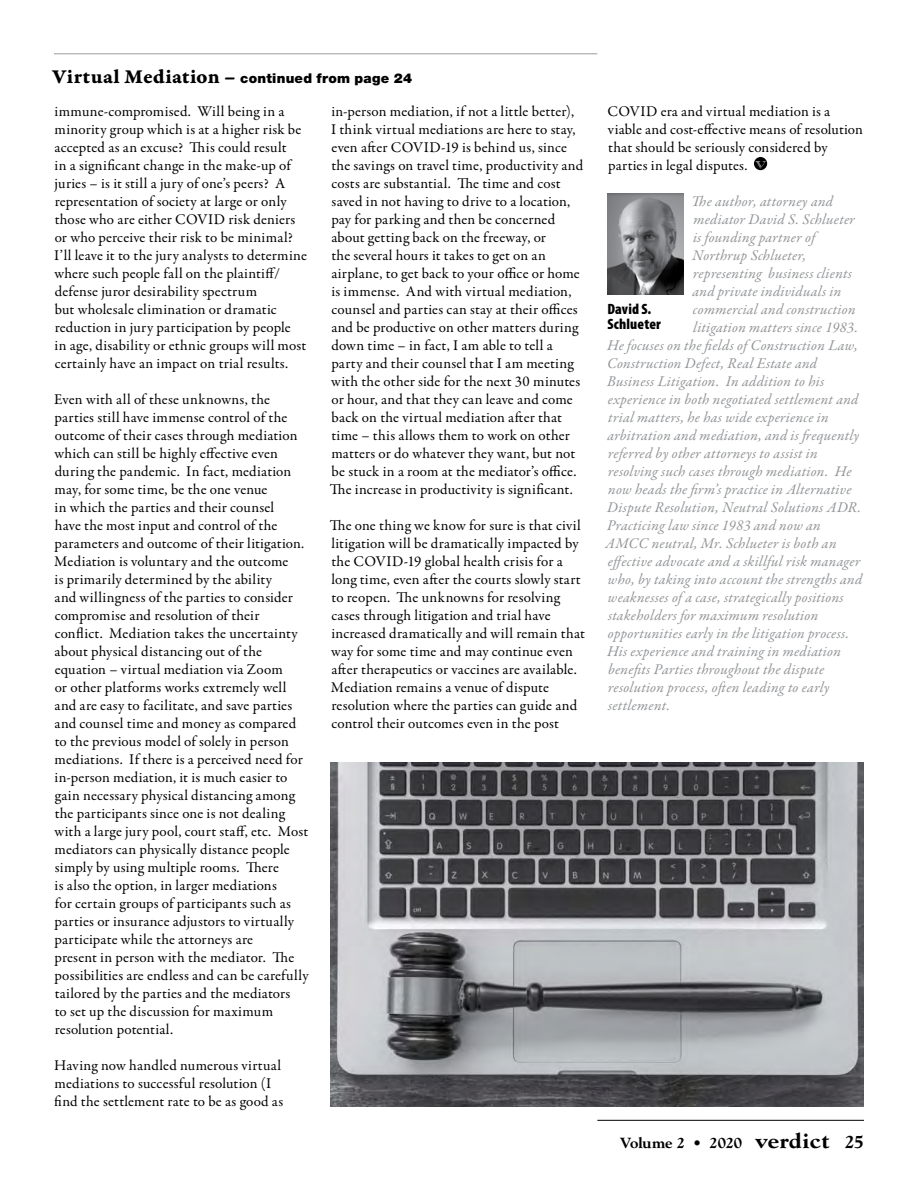
<style>
.page{position:relative;width:918px;height:1188px;background:#fff}
.page>*{position:absolute;margin:0;border:0;box-sizing:border-box;transform-origin:0 0}
.ASCDC_Basic_Text{font:15px/18px "Garamond Premr Pro";letter-spacing:.015em;color:#000}
.ASCDC_Basic_Text-2{font:italic 15px "Garamond Premr Pro";letter-spacing:.015em;color:#939598}
.t1{font:800 15px "Goudy";letter-spacing:-.005em;color:#000}
.t2{font:900 condensed 15px/15px "Myriad Pro";letter-spacing:.01em;color:#000}
.ASCDC_Basic_Text-3{font:900 13.5px "Helvetica Neue LT Pro";letter-spacing:.015em;color:#000}
.s1{font-family:"Garamond Premr Pro Bd Capt";font-weight:400;font-size:21px}
.s2{font-size:21px}
.s3{font-size:18px}
</style>
<div class="page">
<hr style="left:54px;top:54px;width:543px;height:1px;background:#000">
<hr style="left:597px;top:1120px;width:267px;height:1px;background:#000">
<img style="left:331px;top:762px;width:533px;height:345px">
<svg style="left:754px;top:157px;width:13px;height:13px"></svg>
<div style="left:754px;top:159px;width:14px;height:7px;background:#fff;opacity:.75"></div>
<div style="left:754px;top:161px;width:14px;height:9px;background:#000;opacity:.75"></div>
<img style="left:607px;top:194px;width:77px;height:100px">
<p class="ASCDC_Basic_Text-3" style="left:52px;top:70px;width:362px"><span class="s1">Virtual Mediation –</span> continued from page 24</p>
<p class="ASCDC_Basic_Text" style="left:54px;top:103px;width:254px">immune-compromised. Will being in a minority group which is at a higher risk be accepted as an excuse? This could result<br>in a significant change in the make-up of juries – is it still a jury of one’s peers? A representation of society at large or only those who are either COVID risk deniers or who perceive their risk to be minimal?<br>I’ll leave it to the jury analysts to determine where such people fall on the plaintiff/ defense juror desirability spectrum<br>but wholesale elimination or dramatic reduction in jury participation by people<br>in age, disability or ethnic groups will most certainly have an impact on trial results.</p>
<p class="ASCDC_Basic_Text" style="left:54px;top:391px;width:256px">Even with all of these unknowns, the parties still have immense control of the outcome of their cases through mediation which can still be highly effective even during the pandemic. In fact, mediation may, for some time, be the one venue<br>in which the parties and their counsel<br>have the most input and control of the parameters and outcome of their litigation.<br>Mediation is voluntary and the outcome<br>is primarily determined by the ability<br>and willingness of the parties to consider compromise and resolution of their conflict. Mediation takes the uncertainty about physical distancing out of the equation – virtual mediation via Zoom<br>or other platforms works extremely well and are easy to facilitate, and save parties and counsel time and money as compared to the previous model of solely in person mediations. If there is a perceived need for in-person mediation, it is much easier to gain necessary physical distancing among the participants since one is not dealing with a large jury pool, court staff, etc. Most mediators can physically distance people simply by using multiple rooms. There<br>is also the option, in larger mediations<br>for certain groups of participants such as parties or insurance adjustors to virtually participate while the attorneys are<br>present in person with the mediator. The possibilities are endless and can be carefully tailored by the parties and the mediators<br>to set up the discussion for maximum resolution potential.</p>
<p class="ASCDC_Basic_Text" style="left:54px;top:1057px;width:231px">Having now handled numerous virtual mediations to successful resolution (I find the settlement rate to be as good as</p>
<p class="ASCDC_Basic_Text" style="left:330px;top:103px;width:255px">in-person mediation, if not a little better),<br>I think virtual mediations are here to stay, even after COVID-19 is behind us, since the savings on travel time, productivity and costs are substantial. The time and cost saved in not having to drive to a location, pay for parking and then be concerned about getting back on the freeway, or<br>the several hours it takes to get on an airplane, to get back to your office or home is immense. And with virtual mediation, counsel and parties can stay at their offices and be productive on other matters during down time – in fact, I am able to tell a party and their counsel that I am meeting with the other side for the next 30 minutes or hour, and that they can leave and come back on the virtual mediation after that time – this allows them to work on other matters or do whatever they want, but not be stuck in a room at the mediator’s office.<br>The increase in productivity is significant.</p>
<p class="ASCDC_Basic_Text" style="left:330px;top:517px;width:257px">The one thing we know for sure is that civil litigation will be dramatically impacted by the COVID-19 global health crisis for a long time, even after the courts slowly start to reopen. The unknowns for resolving cases through litigation and trial have increased dramatically and will remain that way for some time and may continue even after therapeutics or vaccines are available.<br>Mediation remains a venue of dispute resolution where the parties can guide and control their outcomes even in the post</p>
<p class="ASCDC_Basic_Text" style="left:608px;top:103px;width:257px">COVID era and virtual mediation is a viable and cost-effective means of resolution that should be seriously considered by parties in legal disputes.</p>
<p class="ASCDC_Basic_Text-2" style="left:692px;top:192px;width:143px">The author, attorney and</p>
<p class="ASCDC_Basic_Text-2" style="left:693px;top:210px;width:163px">mediator David S. Schlueter</p>
<p class="ASCDC_Basic_Text-2" style="left:693px;top:228px;width:124px">is founding partner of</p>
<p class="ASCDC_Basic_Text-2" style="left:692px;top:246px;width:116px">Northrup Schlueter,</p>
<p class="ASCDC_Basic_Text-2" style="left:693px;top:264px;width:160px">representing business clients</p>
<p class="ASCDC_Basic_Text-2" style="left:693px;top:282px;width:150px">and private individuals in</p>
<p class="ASCDC_Basic_Text-2" style="left:693px;top:300px;width:164px">commercial and construction</p>
<p class="ASCDC_Basic_Text-2" style="left:693px;top:318px;width:166px">litigation matters since 1983.</p>
<p class="ASCDC_Basic_Text-2" style="left:607px;top:336px;width:252px">He focuses on the fields of Construction Law,</p>
<p class="ASCDC_Basic_Text-2" style="left:607px;top:354px;width:212px">Construction Defect, Real Estate and</p>
<p class="ASCDC_Basic_Text-2" style="left:607px;top:372px;width:219px">Business Litigation. In addition to his</p>
<p class="ASCDC_Basic_Text-2" style="left:608px;top:390px;width:252px">experience in both negotiated settlement and</p>
<p class="ASCDC_Basic_Text-2" style="left:608px;top:408px;width:222px">trial matters, he has wide experience in</p>
<p class="ASCDC_Basic_Text-2" style="left:607px;top:426px;width:253px">arbitration and mediation, and is frequently</p>
<p class="ASCDC_Basic_Text-2" style="left:608px;top:444px;width:211px">referred by other attorneys to assist in</p>
<p class="ASCDC_Basic_Text-2" style="left:608px;top:462px;width:245px">resolving such cases through mediation. He</p>
<p class="ASCDC_Basic_Text-2" style="left:608px;top:480px;width:245px">now heads the firm’s practice in Alternative</p>
<p class="ASCDC_Basic_Text-2" style="left:607px;top:498px;width:256px">Dispute Resolution, Neutral Solutions ADR.</p>
<p class="ASCDC_Basic_Text-2" style="left:607px;top:516px;width:215px">Practicing law since 1983 and now an</p>
<p class="ASCDC_Basic_Text-2" style="left:605px;top:534px;width:233px">AMCC neutral, Mr. Schlueter is both an</p>
<p class="ASCDC_Basic_Text-2" style="left:608px;top:552px;width:254px">effective advocate and a skillful risk manager</p>
<p class="ASCDC_Basic_Text-2" style="left:608px;top:570px;width:256px">who, by taking into account the strengths and</p>
<p class="ASCDC_Basic_Text-2" style="left:608px;top:588px;width:237px">weaknesses of a case, strategically positions</p>
<p class="ASCDC_Basic_Text-2" style="left:608px;top:606px;width:212px">stakeholders for maximum resolution</p>
<p class="ASCDC_Basic_Text-2" style="left:608px;top:624px;width:243px">opportunities early in the litigation process.</p>
<p class="ASCDC_Basic_Text-2" style="left:607px;top:642px;width:236px">His experience and training in mediation</p>
<p class="ASCDC_Basic_Text-2" style="left:608px;top:660px;width:218px">benefits Parties throughout the dispute</p>
<p class="ASCDC_Basic_Text-2" style="left:608px;top:678px;width:223px">resolution process, often leading to early</p>
<p class="ASCDC_Basic_Text-2" style="left:608px;top:696px;width:64px">settlement.</p>
<p class="t2" style="left:608px;top:302px;width:55px">David S.<br>Schlueter</p>
<p class="t1" style="left:620px;top:1134px;width:246px">Volume 2 • 2020 <span class="s2">verdict</span> <span class="s3">25</span></p>
</div>
